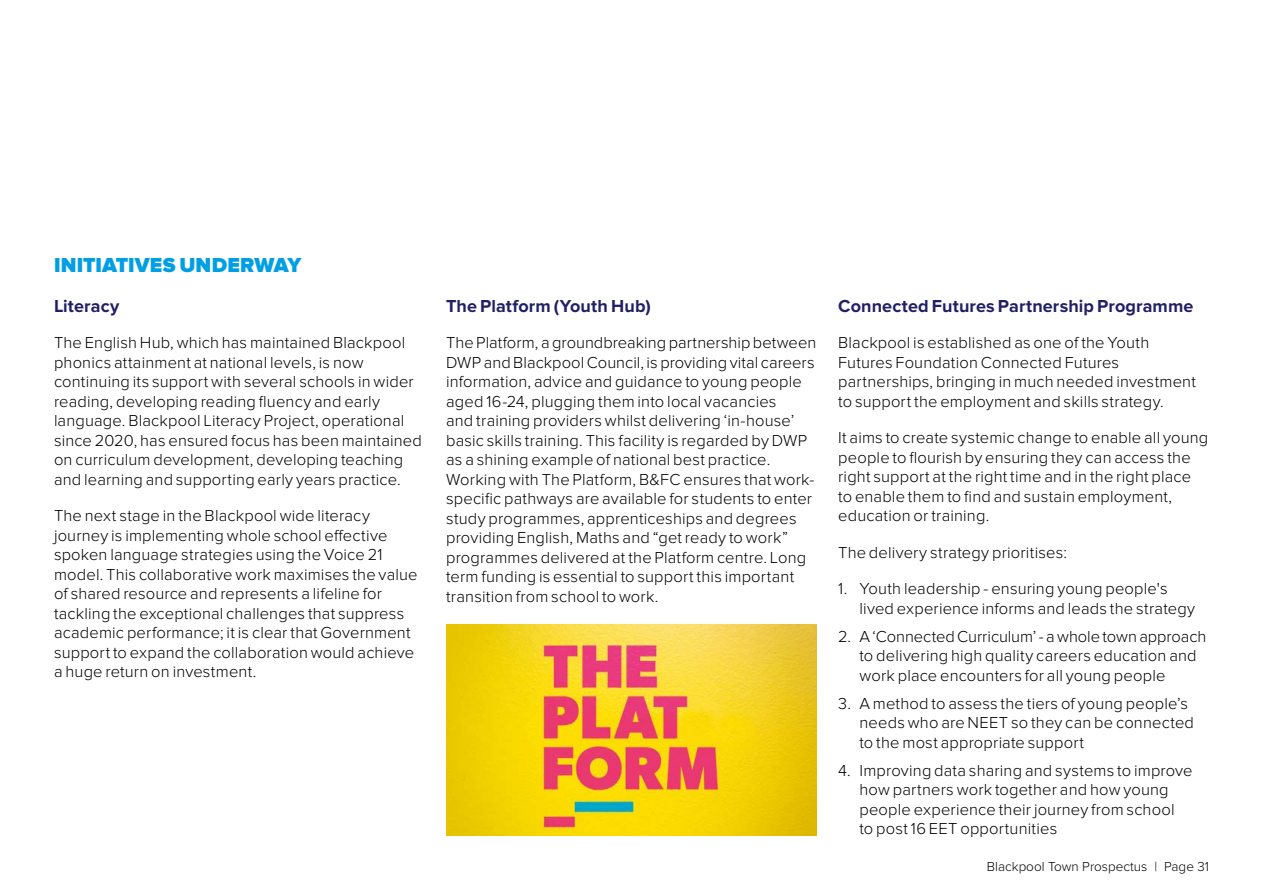
<style>
.page{position:relative;width:1263px;height:893px;background:#fff}
.page>*{position:absolute;margin:0;border:0;box-sizing:border-box;transform-origin:0 0}
.Sub_Heading{font:900 21px "Proxima Nova";letter-spacing:.01em;color:#009fe3}
.Body_text_11pt{font:700 18px "Proxima Nova";letter-spacing:.005em;color:#222065}
.Sub_sub_header{font:700 18px "Proxima Nova";letter-spacing:.005em;color:#222065}
.Body_text_11pt-2{font:300 16.5px/19.5px "Proxima Nova";letter-spacing:.01em;color:#000}
.t1{font:300 13.5px "Proxima Nova";color:#000}
</style>
<div class="page">
<img style="left:446px;top:624px;width:371px;height:211px">
<p class="Sub_Heading" style="left:54px;top:253px;width:249px">INITIATIVES UNDERWAY</p>
<p class="Sub_sub_header" style="left:54px;top:295px;width:67px">Literacy</p>
<p class="Body_text_11pt-2" style="left:54px;top:333px;width:369px">The English Hub, which has maintained Blackpool phonics attainment at national levels, is now continuing its support with several schools in wider reading, developing reading fluency and early language. Blackpool Literacy Project, operational since 2020, has ensured focus has been maintained on curriculum development, developing teaching and learning and supporting early years practice.</p>
<p class="Body_text_11pt-2" style="left:54px;top:506px;width:365px">The next stage in the Blackpool wide literacy journey is implementing whole school effective spoken language strategies using the Voice 21 model. This collaborative work maximises the value of shared resource and represents a lifeline for tackling the exceptional challenges that suppress academic performance; it is clear that Government support to expand the collaboration would achieve a huge return on investment.</p>
<p class="Sub_sub_header" style="left:446px;top:295px;width:206px">The Platform (Youth Hub)</p>
<p class="Body_text_11pt-2" style="left:446px;top:333px;width:372px">The Platform, a groundbreaking partnership between DWP and Blackpool Council, is providing vital careers information, advice and guidance to young people aged 16-24, plugging them into local vacancies<br>and training providers whilst delivering ‘in-house’ basic skills training. This facility is regarded by DWP as a shining example of national best practice.<br>Working with The Platform, B&amp;FC ensures that work&shy;specific pathways are available for students to enter study programmes, apprenticeships and degrees providing English, Maths and “get ready to work” programmes delivered at the Platform centre. Long term funding is essential to support this important transition from school to work.</p>
<p class="Body_text_11pt" style="left:838px;top:295px;width:357px">Connected Futures Partnership Programme</p>
<p class="Body_text_11pt-2" style="left:838px;top:333px;width:359px">Blackpool is established as one of the Youth Futures Foundation Connected Futures partnerships, bringing in much needed investment to support the employment and skills strategy.</p>
<p class="Body_text_11pt-2" style="left:838px;top:428px;width:372px">It aims to create systemic change to enable all young people to flourish by ensuring they can access the right support at the right time and in the right place to enable them to find and sustain employment, education or training.</p>
<p class="Body_text_11pt-2" style="left:838px;top:543px;width:230px">The delivery strategy prioritises:</p>
<p class="Body_text_11pt-2" style="left:859px;top:579px;width:337px;text-indent:-21px">1. Youth leadership - ensuring young people's lived experience informs and leads the strategy</p>
<p class="Body_text_11pt-2" style="left:859px;top:627px;width:348px;text-indent:-21px">2. A ‘Connected Curriculum’ - a whole town approach to delivering high quality careers education and work place encounters for all young people</p>
<p class="Body_text_11pt-2" style="left:859px;top:694px;width:336px;text-indent:-21px">3. A method to assess the tiers of young people’s needs who are NEET so they can be connected to the most appropriate support</p>
<p class="Body_text_11pt-2" style="left:859px;top:761px;width:335px;text-indent:-21px">4. Improving data sharing and systems to improve how partners work together and how young people experience their journey from school<br>to post 16 EET opportunities</p>
<p class="t1" style="left:987px;top:859px;width:223px">Blackpool Town Prospectus | Page 31</p>
</div>
